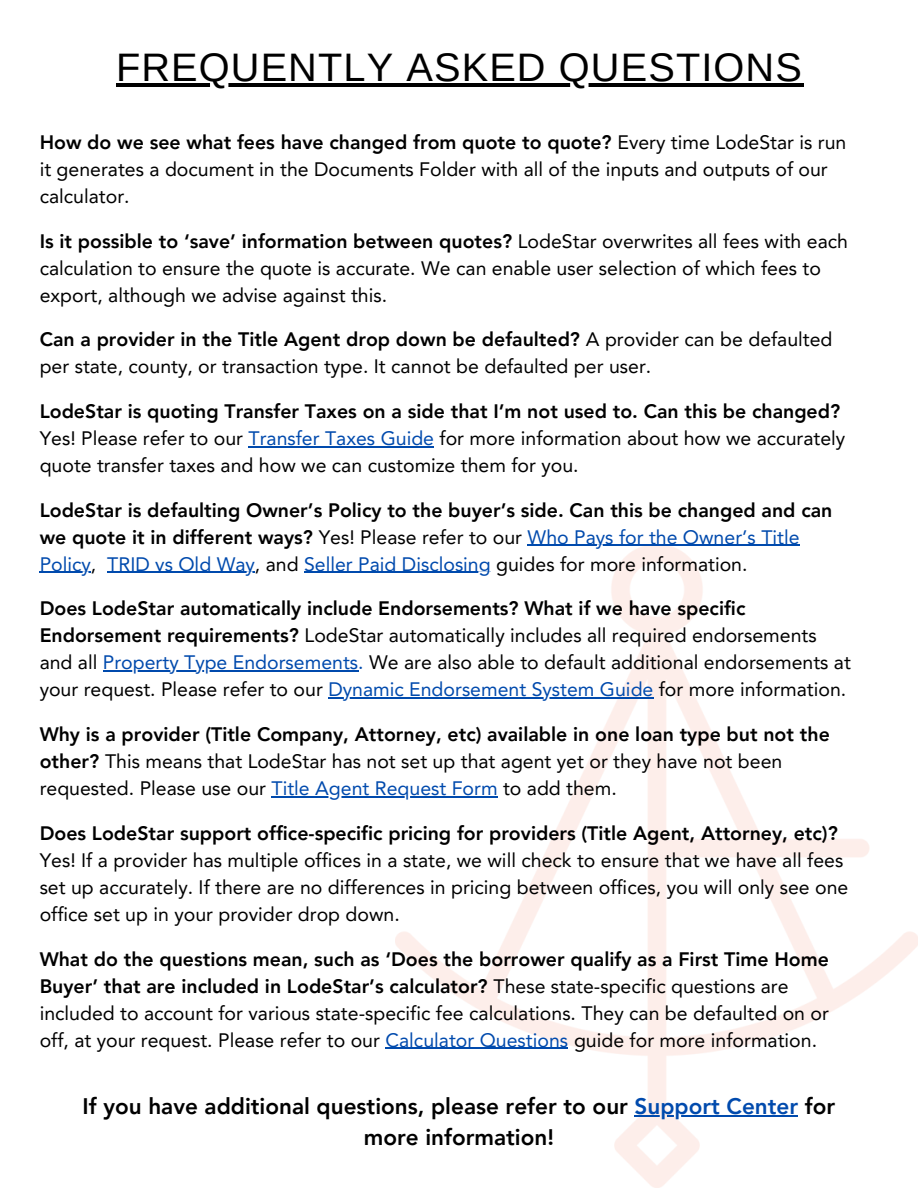
<style>
.page{position:relative;width:918px;height:1188px;background:#fff}
.page>*{position:absolute;margin:0;border:0;box-sizing:border-box;transform-origin:0 0}
.t1{font:39.75px "Arimo";letter-spacing:.03em;color:#000}
.t2{font:800 22.5px/30.3px "Avenir LT Pro";color:#000;text-align:center}
.t3{font:19.5px/27px "Avenir LT Pro";color:#000}
.t4{font:800 19.5px/27px "Avenir LT Pro";color:#000}
.s1{font-weight:800}
.s2{color:#004aad}
.s3{font-weight:400}
.s4{font-weight:400;color:#004aad}
</style>
<div class="page">
<img style="left:395px;top:544px;width:523px;height:644px">
<hr style="left:116px;top:83px;width:687px;height:4px;background:#000">
<hr style="left:249px;top:446px;width:185px;height:1px;background:#004aad">
<hr style="left:528px;top:545px;width:272px;height:1px;background:#004aad">
<hr style="left:40px;top:572px;width:51px;height:1px;background:#004aad">
<hr style="left:107px;top:572px;width:148px;height:1px;background:#004aad">
<hr style="left:304px;top:572px;width:187px;height:1px;background:#004aad">
<hr style="left:103px;top:671px;width:255px;height:1px;background:#004aad">
<hr style="left:328px;top:698px;width:325px;height:1px;background:#004aad">
<hr style="left:272px;top:796px;width:226px;height:1px;background:#004aad">
<hr style="left:385px;top:1048px;width:183px;height:1px;background:#004aad">
<hr style="left:635px;top:1115px;width:163px;height:1px;background:#004aad">
<h1 class="t1" style="left:116px;top:45px;width:687px">FREQUENTLY ASKED QUESTIONS</h1>
<p class="t3" style="left:40px;top:130px;width:808px"><span class="s1">How do we see what fees have changed from quote to quote?</span> Every time LodeStar is run it generates a document in the Documents Folder with all of the inputs and outputs of our calculator.</p>
<p class="t3" style="left:40px;top:229px;width:810px"><span class="s1">Is it possible to ‘save’ information between quotes?</span> LodeStar overwrites all fees with each calculation to ensure the quote is accurate. We can enable user selection of which fees to export, although we advise against this.</p>
<p class="t3" style="left:40px;top:328px;width:794px"><span class="s1">Can a provider in the Title Agent drop down be defaulted?</span> A provider can be defaulted per state, county, or transaction type. It cannot be defaulted per user.</p>
<p class="t3" style="left:40px;top:400px;width:807px"><span class="s1">LodeStar is quoting Transfer Taxes on a side that I’m not used to. Can this be changed?<br></span>Yes! Please refer to our <span class="s2">Transfer Taxes Guide</span> for more information about how we accurately quote transfer taxes and how we can customize them for you.</p>
<p class="t4" style="left:40px;top:498px;width:794px">LodeStar is defaulting Owner’s Policy to the buyer’s side. Can this be changed and can we quote it in different ways? <span class="s3">Yes! Please refer to our</span> <span class="s4">Who Pays for the Owner’s Title<br>Policy</span><span class="s3">,</span> <span class="s4">TRID vs Old Way</span><span class="s3">, and</span> <span class="s4">Seller Paid Disclosing</span> <span class="s3">guides for more information.</span></p>
<p class="t3" style="left:40px;top:597px;width:813px"><span class="s1">Does LodeStar automatically include Endorsements? What if we have specific Endorsement requirements?</span> LodeStar automatically includes all required endorsements and all <span class="s2">Property Type Endorsements.</span> We are also able to default additional endorsements at your request. Please refer to our <span class="s2">Dynamic Endorsement System Guide</span> for more information.</p>
<p class="t3" style="left:40px;top:723px;width:792px"><span class="s1">Why is a provider (Title Company, Attorney, etc) available in one loan type but not the other?</span> This means that LodeStar has not set up that agent yet or they have not been requested. Please use our <span class="s2">Title Agent Request Form</span> to add them.</p>
<p class="t4" style="left:40px;top:821px;width:800px">Does LodeStar support office-specific pricing for providers (Title Agent, Attorney, etc)?</p>
<p class="t3" style="left:40px;top:848px;width:810px">Yes! If a provider has multiple offices in a state, we will check to ensure that we have all fees set up accurately. If there are no differences in pricing between offices, you will only see one office set up in your provider drop down.</p>
<p class="t3" style="left:40px;top:947px;width:791px"><span class="s1">What do the questions mean, such as ‘Does the borrower qualify as a First Time Home Buyer’ that are included in LodeStar’s calculator?</span> These state-specific questions are included to account for various state-specific fee calculations. They can be defaulted on or off, at your request. Please refer to our <span class="s2">Calculator Questions</span> guide for more information.</p>
<p class="t2" style="left:83px;top:1093px;width:754px">If you have additional questions, please refer to our <span class="s2">Support Center</span> for more information!</p>
</div>
